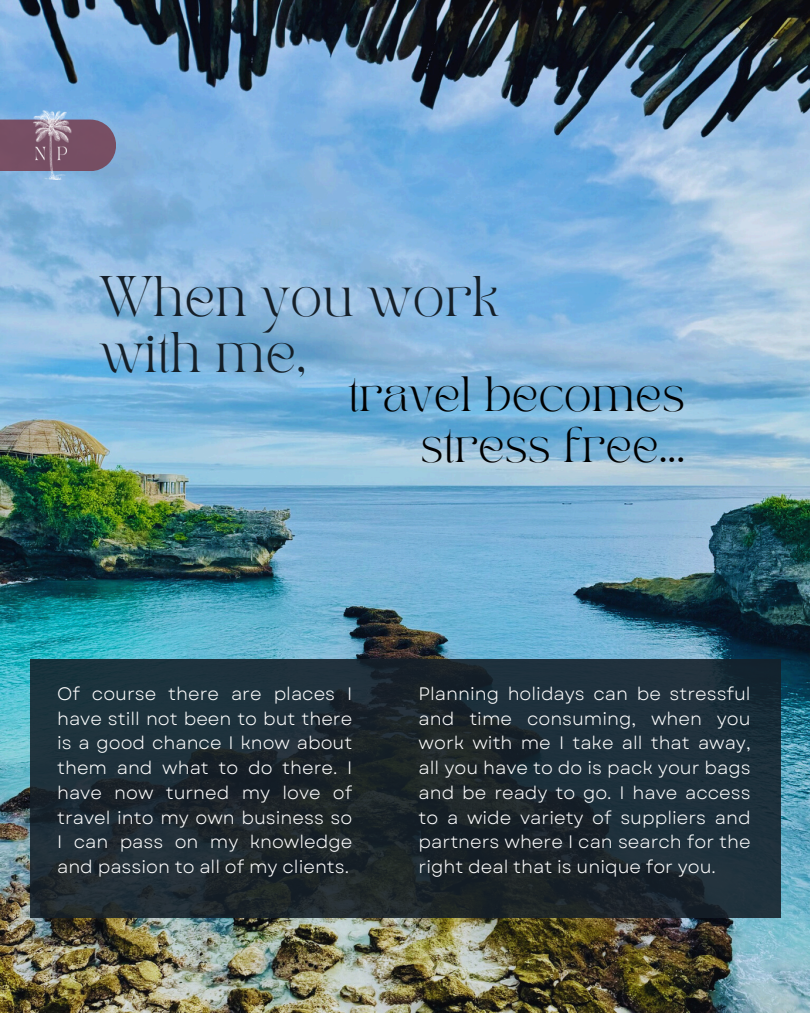
<style>
.page{position:relative;width:810px;height:1013px;background:#fff}
.page>*{position:absolute;margin:0;border:0;box-sizing:border-box;transform-origin:0 0}
.t1{font:40px/55.5px "TAN PEARL Regular";color:#151f28}
.t2{font:34.6px "TAN PEARL Regular";color:#000}
.t3{font:18px/24.8px "Garet";color:#fff;text-align:justify}
</style>
<div class="page">
<img style="left:0;top:0;width:810px;height:1012px">
<svg style="left:30px;top:659px;width:750px;height:258px;background:#1c2a32"></svg>
<img style="left:0;top:111px;width:125px;height:69px">
<p class="t1" style="left:99px;top:273px;width:402px">When you work with me,</p>
<p class="t2" style="left:348px;top:375px;width:338px">travel becomes</p>
<p class="t2" style="left:420px;top:427px;width:266px">stress free...</p>
<h1 class="t3" style="left:57px;top:681px;width:297px">Of course there are places I have still not been to but there is a good chance I know about them and what to do there. I have now turned my love of travel into my own business so I can pass on my knowledge and passion to all of my clients.</h1>
<h2 class="t3" style="left:419px;top:681px;width:334px">Planning holidays can be stressful and time consuming, when you work with me I take all that away, all you have to do is pack your bags and be ready to go. I have access to a wide variety of suppliers and partners where I can search for the right deal that is unique for you.</h2>
</div>
